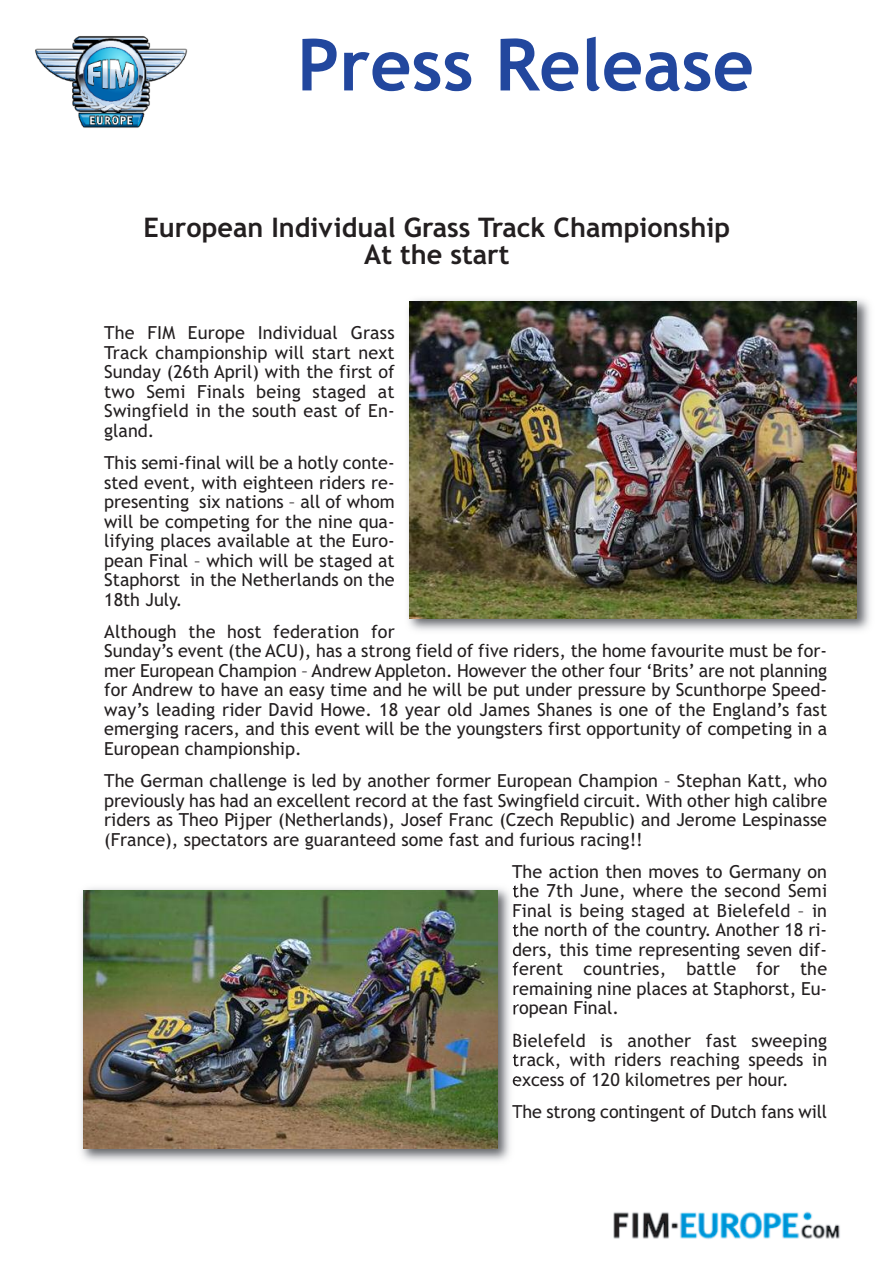
<style>
.page{position:relative;width:893px;height:1263px;background:#fff}
.page>*{position:absolute;margin:0;border:0;box-sizing:border-box;transform-origin:0 0}
.t1{font:700 72px "Trebuchet MS";color:#22479e}
.t2{font:700 27px/27.6px "Trebuchet MS";color:#231f20;text-align:center}
.t3{font:18px/19.5px "Trebuchet MS";color:#231f20;text-align:justify}
</style>
<div class="page">
<img style="left:35px;top:36px;width:153px;height:92px">
<img style="left:613px;top:1211px;width:227px;height:29px">
<img style="left:408px;top:299px;width:462px;height:332px">
<img style="left:410px;top:301px;width:446px;height:317px">
<img style="left:81px;top:888px;width:433px;height:273px">
<img style="left:513px;top:885px;width:3px;height:14px">
<svg style="left:514px;top:904px;width:2px;height:13px"></svg>
<img style="left:513px;top:923px;width:3px;height:14px">
<svg style="left:513px;top:945px;width:3px;height:12px"></svg>
<img style="left:513px;top:962px;width:3px;height:14px">
<svg style="left:514px;top:985px;width:2px;height:10px"></svg>
<svg style="left:514px;top:1005px;width:2px;height:10px"></svg>
<svg style="left:514px;top:1033px;width:2px;height:14px"></svg>
<img style="left:513px;top:1053px;width:3px;height:14px">
<svg style="left:513px;top:1075px;width:3px;height:11px"></svg>
<img style="left:512px;top:1105px;width:4px;height:14px">
<img style="left:84px;top:890px;width:413px;height:258px">
<h1 class="t1" style="left:297px;top:24px;width:458px">Press Release</h1>
<h2 class="t2" style="left:144px;top:213px;width:588px">European Individual Grass Track Championship<br>At the start</h2>
<p class="t3" style="left:104px;top:323px;width:292px">The FIM Europe Individual Grass Track championship will start next Sunday (26th April) with the first of two Semi Finals being staged at Swingfield in the south east of En&shy;gland.</p>
<p class="t3" style="left:104px;top:453px;width:292px">This semi-final will be a hotly conte&shy;sted event, with eighteen riders re&shy;presenting six nations – all of whom will be competing for the nine qua&shy;lifying places available at the Euro&shy;pean Final – which will be staged at Staphorst in the Netherlands on the 18th July.</p>
<p class="t3" style="left:104px;top:622px;width:724px;text-align:left">Although the host federation for<br>Sunday’s event (the ACU), has a strong field of five riders, the home favourite must be for&shy;mer European Champion – Andrew Appleton. However the other four ‘Brits’ are not planning for Andrew to have an easy time and he will be put under pressure by Scunthorpe Speed&shy;way’s leading rider David Howe. 18 year old James Shanes is one of the England’s fast emerging racers, and this event will be the youngsters first opportunity of competing in a European championship.</p>
<p class="t3" style="left:104px;top:771px;width:724px">The German challenge is led by another former European Champion – Stephan Katt, who previously has had an excellent record at the fast Swingfield circuit. With other high calibre riders as Theo Pijper (Netherlands), Josef Franc (Czech Republic) and Jerome Lespinasse (France), spectators are guaranteed some fast and furious racing!!</p>
<p class="t3" style="left:512px;top:862px;width:316px">The action then moves to Germany on the 7th June, where the second Semi Final is being staged at Bielefeld – in the north of the country. Another 18 ri&shy;ders, this time representing seven dif&shy;ferent countries, battle for the remaining nine places at Staphorst, Eu&shy;ropean Final.</p>
<p class="t3" style="left:512px;top:1031px;width:316px">Bielefeld is another fast sweeping track, with riders reaching speeds in excess of 120 kilometres per hour.</p>
<p class="t3" style="left:512px;top:1102px;width:316px">The strong contingent of Dutch fans will</p>
</div>
